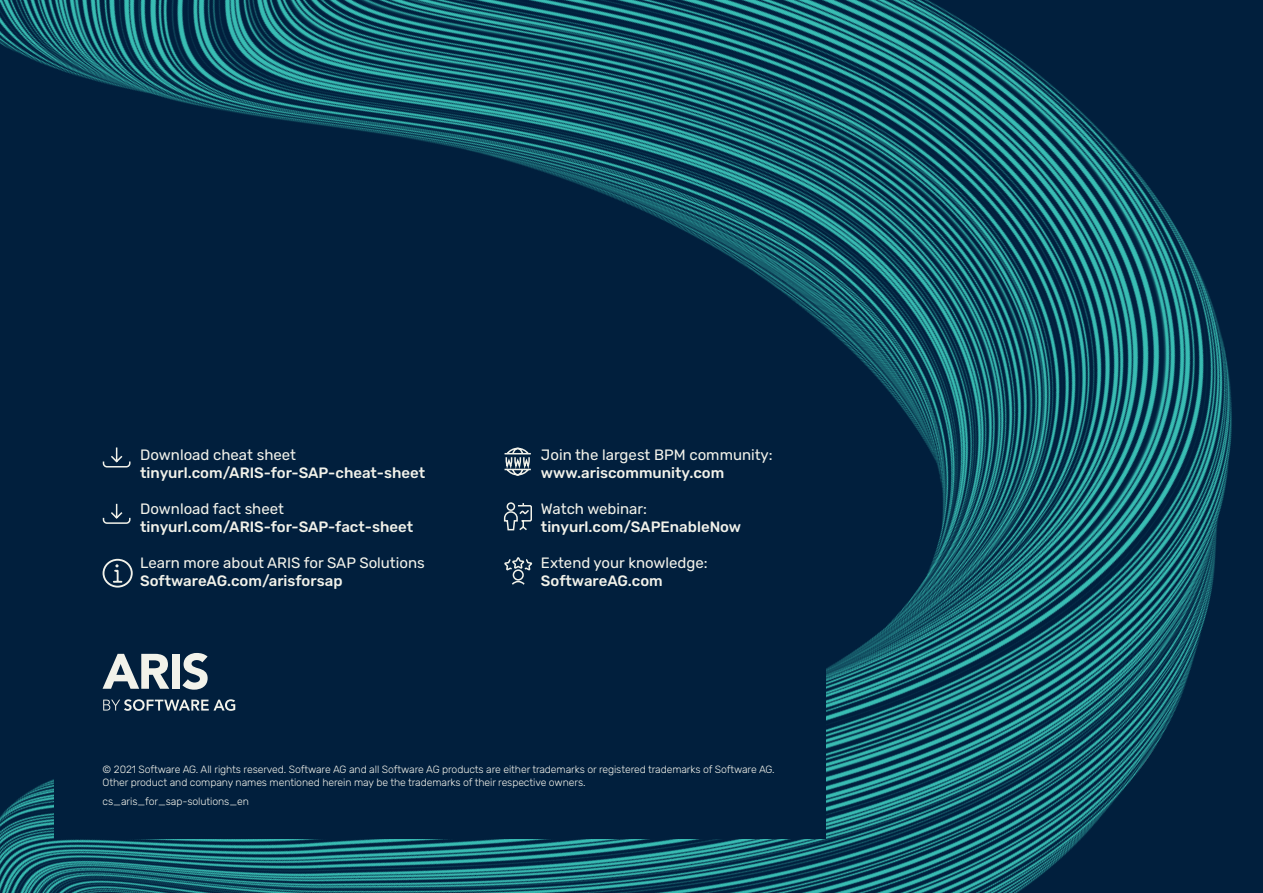
<style>
.page{position:relative;width:1263px;height:893px;background:#fff}
.page>*{position:absolute;margin:0;border:0;box-sizing:border-box;transform-origin:0 0}
.Body_1_-_9_12__Dark{font:500 15px/18px "Rubik";color:#f2f2ea}
.Body_1_-_9_12__Dark-2{font:15px/18px "Rubik";color:#f2f2ea}
.Body_1_-_9_12__Dark-3{font:300 10.5px/12.6px "Rubik";letter-spacing:-.01em;color:#f2f2ea}
.s1{font-weight:400}
.s2{font-weight:500}
</style>
<div class="page">
<img style="left:0;top:0;width:1263px;height:893px">
<div style="left:54px;top:414px;width:772px;height:425px;background:#011f3d"></div>
<svg style="left:103px;top:654px;width:66px;height:35px"></svg>
<div style="left:172px;top:654px;width:8px;height:35px;background:#f2f2ea"></div>
<svg style="left:182px;top:653px;width:26px;height:37px"></svg>
<svg style="left:103px;top:699px;width:132px;height:12px"></svg>
<svg style="left:102px;top:447px;width:29px;height:21px"></svg>
<svg style="left:102px;top:503px;width:29px;height:21px"></svg>
<svg style="left:504px;top:557px;width:29px;height:28px"></svg>
<svg style="left:503px;top:502px;width:29px;height:29px"></svg>
<svg style="left:504px;top:447px;width:27px;height:29px"></svg>
<svg style="left:102px;top:558px;width:31px;height:30px"></svg>
<p class="Body_1_-_9_12__Dark" style="left:140px;top:446px;width:287px"><span class="s1">Download cheat sheet </span>tinyurl.com/ARIS-for-SAP-cheat-sheet</p>
<p class="Body_1_-_9_12__Dark" style="left:140px;top:500px;width:274px"><span class="s1">Download fact sheet </span>tinyurl.com/ARIS-for-SAP-fact-sheet</p>
<p class="Body_1_-_9_12__Dark-2" style="left:140px;top:554px;width:286px">Learn more about ARIS for SAP Solutions<br><span class="s2">SoftwareAG.com/arisforsap</span></p>
<p class="Body_1_-_9_12__Dark-2" style="left:541px;top:446px;width:233px">Join the largest BPM community: <span class="s2">www.ariscommunity.com</span></p>
<p class="Body_1_-_9_12__Dark" style="left:541px;top:500px;width:202px"><span class="s1">Watch webinar: </span>tinyurl.com/SAPEnableNow</p>
<p class="Body_1_-_9_12__Dark-2" style="left:541px;top:554px;width:168px">Extend your knowledge:<br><span class="s2">SoftwareAG.com</span></p>
<p class="Body_1_-_9_12__Dark-3" style="left:103px;top:763px;width:674px">© 2021 Software AG. All rights reserved. Software AG and all Software AG products are either trademarks or registered trademarks of Software AG.<br>Other product and company names mentioned herein may be the trademarks of their respective owners.</p>
<p class="Body_1_-_9_12__Dark-3" style="left:103px;top:795px;width:148px">cs_aris_for_sap-solutions_en</p>
</div>
